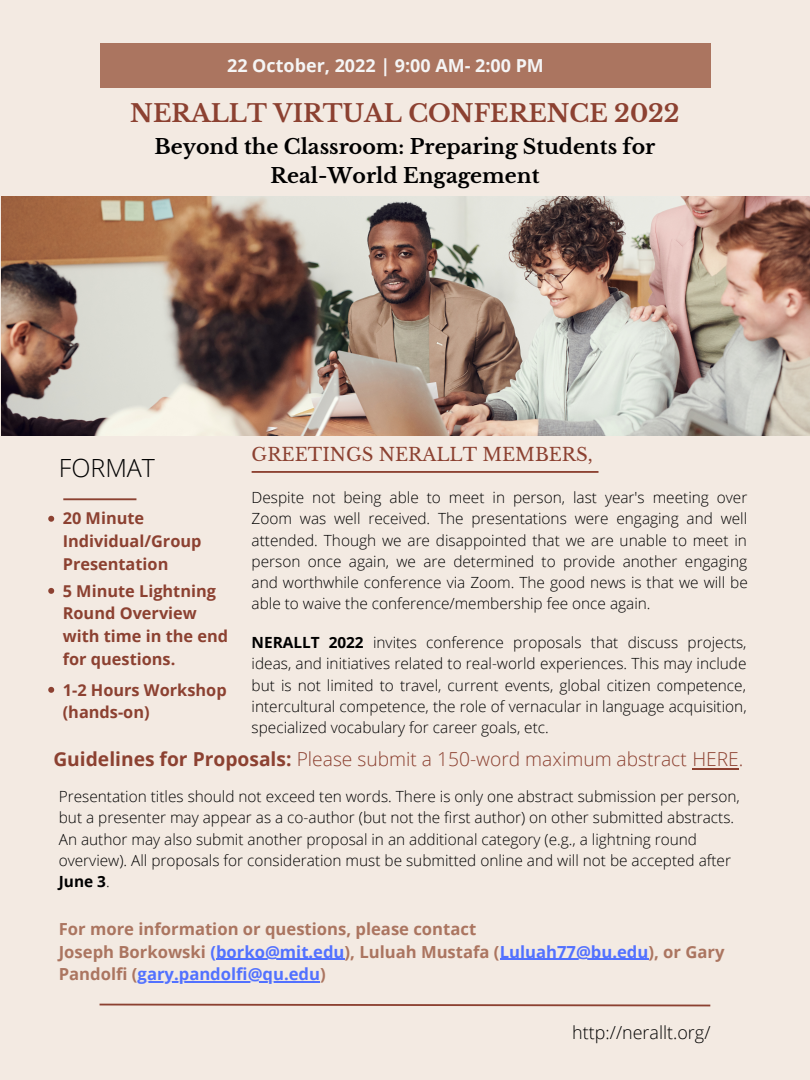
<style>
.page{position:relative;width:810px;height:1080px;background:#f3eae2}
.page>*{position:absolute;margin:0;border:0;box-sizing:border-box;transform-origin:0 0}
.t1{font:300 25px "Open Sans";color:#000}
.t2{font:700 24.12px "Libre Baskerville";color:#8c4131}
.t3{font:700 20.44px/28.6px "Libre Baskerville";color:#000;text-align:center}
.t4{font:300 19.25px "Open Sans";color:#8c4131}
.t5{font:18.06px "Libre Baskerville";color:#8c4131}
.t6{font:700 17.94px "Open Sans";color:#f5f5f5}
.t7{font:300 17.94px "Open Sans";color:#000}
.t8{font:700 16.62px/23px "Open Sans";color:#ab7560}
.t9{font:700 16.31px/22.9px "Open Sans";color:#8c4131}
.t10{font:300 15.38px/21.2px "Open Sans";color:#000;text-align:justify}
.s1{font-weight:700}
.s2{color:#5271ff}
</style>
<div class="page">
<div style="left:100px;top:43px;width:611px;height:45px;background:#ab7560"></div>
<img style="left:2px;top:197px;width:808px;height:239px">
<hr style="left:63px;top:498px;width:73px;height:2px;background:#8c4131">
<hr style="left:252px;top:471px;width:347px;height:2px;background:#8c4131">
<svg style="left:99px;top:1003px;width:612px;height:4px"></svg>
<svg style="left:48px;top:516px;width:6px;height:6px"></svg>
<svg style="left:48px;top:588px;width:6px;height:6px"></svg>
<svg style="left:48px;top:687px;width:6px;height:6px"></svg>
<hr style="left:692px;top:768px;width:47px;height:2px;background:#8c4131">
<hr style="left:216px;top:958px;width:129px;height:2px;background:#5271ff">
<hr style="left:500px;top:958px;width:148px;height:2px;background:#5271ff">
<hr style="left:138px;top:981px;width:182px;height:2px;background:#5271ff">
<p class="t6" style="left:227px;top:53px;width:318px">22 October, 2022 | 9:00 AM- 2:00 PM</p>
<p class="t2" style="left:130px;top:99px;width:551px">NERALLT VIRTUAL CONFERENCE 2022</p>
<p class="t3" style="left:155px;top:133px;width:502px">Beyond the Classroom: Preparing Students for<br>Real-World Engagement</p>
<p class="t1" style="left:59px;top:451px;width:98px">FORMAT</p>
<p class="t5" style="left:252px;top:444px;width:343px">GREETINGS NERALLT MEMBERS,</p>
<p class="t10" style="left:252px;top:487px;width:498px">Despite not being able to meet in person, last year's meeting over Zoom was well received. The presentations were engaging and well attended. Though we are disappointed that we are unable to meet in person once again, we are determined to provide another engaging and worthwhile conference via Zoom. The good news is that we will be able to waive the conference/membership fee once again.</p>
<p class="t10" style="left:252px;top:632px;width:497px"><span class="s1">NERALLT 2022</span> invites conference proposals that discuss projects, ideas, and initiatives related to real-world experiences. This may include but is not limited to travel, current events, global citizen competence, intercultural competence, the role of vernacular in language acquisition, specialized vocabulary for career goals, etc.</p>
<p class="t9" style="left:63px;top:507px;width:140px">20 Minute<br>Individual/Group<br>Presentation</p>
<p class="t9" style="left:63px;top:579px;width:167px">5 Minute Lightning<br>Round Overview with time in the end for questions.</p>
<p class="t9" style="left:63px;top:678px;width:165px">1-2 Hours Workshop (hands-on)</p>
<p class="t4" style="left:53px;top:745px;width:692px"><span class="s1">Guidelines for Proposals:</span> Please submit a 150-word maximum abstract HERE.</p>
<p class="t10" style="left:59px;top:786px;width:682px;text-align:left">Presentation titles should not exceed ten words. There is only one abstract submission per person, but a presenter may appear as a co-author (but not the first author) on other submitted abstracts.<br>An author may also submit another proposal in an additional category (e.g., a lightning round overview). All proposals for consideration must be submitted online and will not be accepted after <span class="s1">June 3</span>.</p>
<p class="t8" style="left:59px;top:917px;width:419px">For more information or questions, please contact</p>
<p class="t8" style="left:59px;top:940px;width:667px">Joseph Borkowski <span class="s2">(borko@mit.edu</span>), Luluah Mustafa (<span class="s2">Luluah77@bu.edu</span>), or Gary<br>Pandolfi (<span class="s2">gary.pandolfi@qu.edu</span>)</p>
<p class="t7" style="left:572px;top:1019px;width:140px">http://nerallt.org/</p>
</div>
